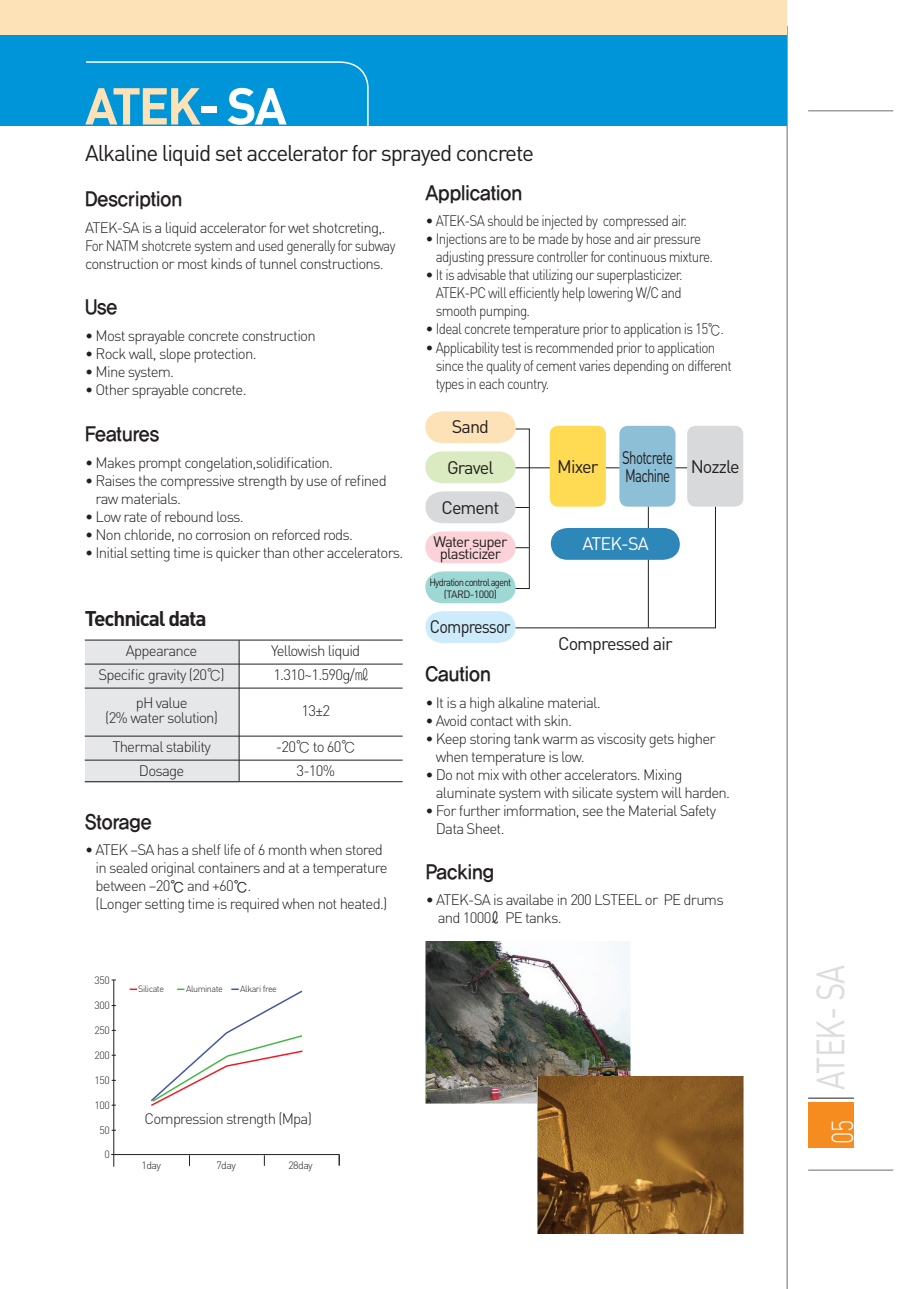
<style>
.page{position:relative;width:906px;height:1289px;background:#fff}
.page>*{position:absolute;margin:0;border:0;box-sizing:border-box;transform-origin:0 0}
.t1{font:700 51px "DIN Pro";letter-spacing:-.05em;color:#fee2b7}
.t2{font:39px "DIN Pro";letter-spacing:-.03em;color:#dcdddf;scale:.8 1}
.t3{font:300 30px "DIN Pro";color:#fff;scale:.8 1}
.t4{font:22.5px "DIN Pro";letter-spacing:-.05em;color:#231f20}
.t5{font:21px "YDIYGO140";color:#231f20;scale:.9 1}
.t6{font:700 21px "DIN Pro";letter-spacing:-.055em;color:#231f20}
.t7{font:18px "DIN Pro";letter-spacing:-.05em;color:#231f20}
.t8{font:18px/18px "DIN Pro";letter-spacing:-.05em;color:#231f20;scale:.73 1}
.t9{font:18px "DIN Pro";letter-spacing:-.05em;color:#231f20;scale:.9 1}
.t10{font:18px "DIN Pro";letter-spacing:-.05em;color:#fff}
.t11{font:300 15px/18px "DIN Pro";letter-spacing:-.05em;color:#231f20}
.t12{font:15px/12px "DIN Pro";letter-spacing:-.05em;color:#231f20;text-align:center}
.t13{font:300 10.5px "DIN Pro";letter-spacing:-.05em;color:#231f20}
.t14{font:10.5px/12px "DIN Pro";letter-spacing:-.08em;color:#231f20;text-align:center;scale:.9 1}
.t15{font:300 9px "DIN Pro";letter-spacing:-.05em;color:#231f20}
.s1{color:#fff}
.s2{font-family:"YDIYGO110";font-weight:400}
.s3{font-family:"YDIYGO120";font-weight:400}
</style>
<div class="page">
<hr style="left:787px;top:26px;width:1px;height:1262px;background:#6c6d70">
<hr style="left:808px;top:1169px;width:85px;height:1px;background:#6c6d70">
<hr style="left:808px;top:111px;width:85px;height:1px;background:#6c6d70">
<div style="left:808px;top:1102px;width:45px;height:45px;background:#f68b1f"></div>
<hr style="left:808px;top:1097px;width:46px;height:1px;background:#231f20">
<div style="left:0;top:34px;width:787px;height:92px;background:#0095d9"></div>
<div style="left:0;top:0;width:787px;height:34px;background:#fee2b7"></div>
<svg style="left:86px;top:61px;width:283px;height:65px"></svg>
<div style="left:85px;top:640px;width:154px;height:143px;background:#e6e7e9"></div>
<hr style="left:85px;top:640px;width:318px;height:1px;background:#231f20">
<hr style="left:239px;top:640px;width:1px;height:141px;background:#231f20">
<hr style="left:85px;top:664px;width:318px;height:1px;background:#231f20">
<hr style="left:85px;top:688px;width:318px;height:1px;background:#231f20">
<hr style="left:85px;top:736px;width:318px;height:1px;background:#231f20">
<hr style="left:85px;top:760px;width:318px;height:1px;background:#231f20">
<hr style="left:85px;top:781px;width:318px;height:1px;background:#231f20">
<div style="left:687px;top:426px;width:56px;height:80px;background:#d8d9db;border-radius:9px"></div>
<svg style="left:425px;top:411px;width:291px;height:232px"></svg>
<img style="left:425px;top:941px;width:205px;height:162px">
<img style="left:538px;top:1076px;width:205px;height:157px">
<hr style="left:113px;top:980px;width:1px;height:186px;background:#231f20">
<svg style="left:111px;top:1154px;width:229px;height:11px"></svg>
<svg style="left:130px;top:988px;width:7px;height:2px"></svg>
<svg style="left:151px;top:988px;width:152px;height:118px"></svg>
<h1 class="t1" style="left:85px;top:71px;width:203px">ATEK<span class="s1">- SA</span></h1>
<h3 class="t4" style="left:85px;top:138px;width:450px">Alkaline liquid set accelerator for sprayed concrete</h3>
<h3 class="t5" style="left:85px;top:187px;width:109px">Description</h3>
<p class="t11" style="left:85px;top:218px;width:312px">ATEK-SA is a liquid accelerator for wet shotcreting,.<br>For NATM shotcrete system and used generally for subway construction or most kinds of tunnel constructions.</p>
<h3 class="t5" style="left:85px;top:295px;width:37px">Use</h3>
<p class="t11" style="left:85px;top:326px;width:232px">• Most sprayable concrete construction</p>
<p class="t11" style="left:85px;top:344px;width:173px">• Rock wall, slope protection.</p>
<p class="t11" style="left:85px;top:362px;width:91px">• Mine system.</p>
<p class="t11" style="left:85px;top:380px;width:163px">• Other sprayable concrete.</p>
<h3 class="t5" style="left:85px;top:421px;width:84px">Features</h3>
<p class="t11" style="left:85px;top:452px;width:250px">• Makes prompt congelation,solidification.</p>
<p class="t11" style="left:96px;top:470px;width:293px;text-indent:-10px">• Raises the compressive strength by use of refined raw materials.</p>
<p class="t11" style="left:85px;top:506px;width:160px">• Low rate of rebound loss.</p>
<p class="t11" style="left:85px;top:524px;width:269px">• Non chloride, no corrosion on reforced rods.</p>
<p class="t11" style="left:85px;top:542px;width:320px">• Initial setting time is quicker than other accelerators.</p>
<h3 class="t5" style="left:425px;top:180px;width:109px">Application</h3>
<p class="t11" style="left:425px;top:211px;width:263px">• ATEK-SA should be injected by compressed air.</p>
<p class="t11" style="left:436px;top:229px;width:279px;text-indent:-11px">• Injections are to be made by hose and air pressure adjusting pressure controller for continuous mixture.</p>
<p class="t11" style="left:436px;top:265px;width:248px;text-align:justify;text-indent:-11px">• It is advisable that utilizing our superplasticizer.<br>ATEK-PC will efficiently help lowering W/C and smooth pumping.</p>
<p class="t11" style="left:425px;top:319px;width:300px">• Ideal concrete temperature prior to application is 15<span class="s2">℃</span>.</p>
<p class="t11" style="left:436px;top:337px;width:297px;text-indent:-11px">• Applicability test is recommended prior to application since the quality of cement varies depending on different types in each country.</p>
<p class="t7" style="left:452px;top:414px;width:39px">Sand</p>
<p class="t7" style="left:557px;top:454px;width:43px">Mixer</p>
<p class="t8" style="left:622px;top:447px;width:71px">Shotcrete<br>Machine</p>
<p class="t7" style="left:447px;top:455px;width:48px">Gravel</p>
<p class="t7" style="left:690px;top:454px;width:51px">Nozzle</p>
<p class="t7" style="left:441px;top:495px;width:59px">Cement</p>
<p class="t12" style="left:433px;top:535px;width:75px">Water super plasticizer</p>
<p class="t10" style="left:582px;top:531px;width:68px">ATEK-SA</p>
<h3 class="t6" style="left:85px;top:604px;width:123px">Technical data</h3>
<p class="t11" style="left:126px;top:640px;width:73px">Appearance</p>
<p class="t11" style="left:271px;top:640px;width:91px">Yellowish liquid</p>
<p class="t11" style="left:98px;top:664px;width:128px">Specific gravity (20<span class="s2">℃</span>)</p>
<p class="t11" style="left:273px;top:664px;width:97px">1.310~1.590g/<span class="s2">㎖</span></p>
<p class="t11" style="left:136px;top:693px;width:53px">pH value</p>
<p class="t11" style="left:301px;top:700px;width:30px">13±2</p>
<p class="t11" style="left:105px;top:703px;width:114px;line-height:28.5px;text-align:center">(2% water solution)<br>Thermal stability</p>
<p class="t11" style="left:276px;top:736px;width:82px">-20<span class="s2">℃</span> to 60<span class="s2">℃</span></p>
<p class="t11" style="left:139px;top:760px;width:47px">Dosage</p>
<p class="t11" style="left:296px;top:760px;width:40px">3-10%</p>
<h3 class="t5" style="left:85px;top:809px;width:75px">Storage</h3>
<p class="t11" style="left:96px;top:840px;width:293px;text-indent:-10px">• ATEK –SA has a shelf life of 6 month when stored in sealed original containers and at a temperature between −20<span class="s3">℃</span> and +60<span class="s3">℃</span>.<br>(Longer setting time is required when not heated.)</p>
<p class="t13" style="left:95px;top:972px;width:17px">350</p>
<p class="t13" style="left:95px;top:998px;width:17px">300</p>
<p class="t13" style="left:95px;top:1023px;width:17px">250</p>
<p class="t13" style="left:95px;top:1048px;width:17px">200</p>
<p class="t13" style="left:95px;top:1072px;width:17px">150</p>
<p class="t13" style="left:95px;top:1097px;width:17px">100</p>
<p class="t13" style="left:99px;top:1122px;width:12px">50</p>
<p class="t13" style="left:104px;top:1147px;width:7px">0</p>
<p class="t15" style="left:138px;top:982px;width:27px">Silicate</p>
<p class="t15" style="left:186px;top:982px;width:38px">Aluminate</p>
<p class="t15" style="left:240px;top:982px;width:38px">Alkari free</p>
<p class="t11" style="left:145px;top:1109px;width:169px">Compression strength (Mpa)</p>
<p class="t13" style="left:142px;top:1157px;width:21px">1day</p>
<p class="t13" style="left:216px;top:1157px;width:21px">7day</p>
<p class="t13" style="left:288px;top:1157px;width:26px">28day</p>
<p class="t14" style="left:429px;top:575px;width:92px">Hydration control agent (TARD-1000)</p>
<p class="t9" style="left:430px;top:614px;width:91px">Compressor</p>
<p class="t7" style="left:558px;top:631px;width:116px">Compressed air</p>
<h3 class="t5" style="left:425px;top:661px;width:74px">Caution</h3>
<p class="t11" style="left:425px;top:692px;width:177px">• It is a high alkaline material.</p>
<p class="t11" style="left:425px;top:710px;width:148px">• Avoid contact with skin.</p>
<p class="t11" style="left:436px;top:728px;width:281px;text-indent:-10px">• Keep storing tank warm as viscosity gets higher when temperature is low.</p>
<p class="t11" style="left:436px;top:764px;width:296px;text-indent:-10px">• Do not mix with other accelerators. Mixing aluminate system with silicate system will harden.</p>
<p class="t11" style="left:436px;top:800px;width:282px;text-indent:-10px">• For further imformation, see the Material Safety<br>Data Sheet.</p>
<h3 class="t5" style="left:426px;top:859px;width:77px">Packing</h3>
<p class="t11" style="left:438px;top:890px;width:288px;text-indent:-12px">• ATEK-SA is availabe in 200 LSTEEL or PE drums and 1000<span class="s3">ℓ</span> PE tanks.</p>
<h2 class="t2" style="left:804px;top:1089px;width:158px;rotate:-90deg">ATEK- SA</h2>
<h3 class="t3" style="left:822px;top:1143px;width:32px;rotate:-90deg">05</h3>
</div>
